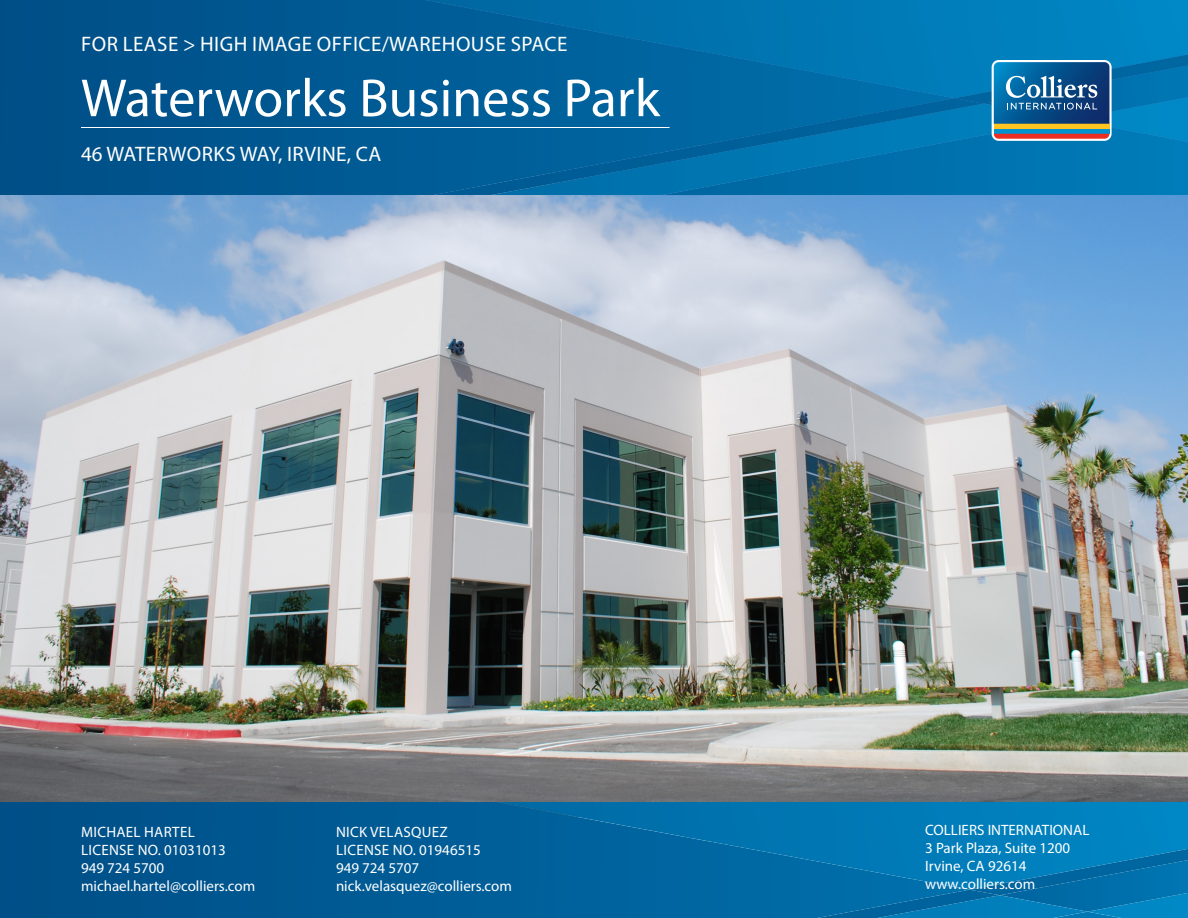
<style>
.page{position:relative;width:1188px;height:918px;background:#fff}
.page>*{position:absolute;margin:0;border:0;box-sizing:border-box;transform-origin:0 0}
.t1{font:54px "Myriad Pro";color:#fff}
.t2{font:21px "Myriad Pro";letter-spacing:.02em;color:#fff}
.t3{font:15px/18px "Myriad Pro";color:#fff}
</style>
<div class="page">
<img style="left:0;top:195px;width:1188px;height:607px">
<div style="left:0;top:0;width:433px;height:195px;background:#00558e"></div>
<div style="left:433px;top:48px;width:271px;height:147px;background:#00619b"></div>
<img style="left:704px;top:98px;width:484px;height:97px">
<img style="left:1069px;top:141px;width:119px;height:1px">
<img style="left:404px;top:0;width:784px;height:48px">
<img style="left:676px;top:47px;width:512px;height:51px">
<img style="left:690px;top:118px;width:217px;height:72px">
<img style="left:906px;top:141px;width:163px;height:9px">
<img style="left:491px;top:168px;width:145px;height:27px">
<img style="left:636px;top:162px;width:56px;height:33px">
<img style="left:669px;top:131px;width:106px;height:31px">
<img style="left:774px;top:98px;width:210px;height:45px">
<img style="left:433px;top:180px;width:81px;height:15px">
<img style="left:512px;top:151px;width:158px;height:40px">
<svg style="left:955px;top:54px;width:233px;height:87px;background:#2379a8"></svg>
<hr style="left:81px;top:127px;width:589px;height:1px;background:#fff">
<img style="left:0;top:802px;width:711px;height:116px">
<div style="left:711px;top:890px;width:72px;height:28px;background:#0069a4"></div>
<img style="left:1088px;top:912px;width:100px;height:6px">
<img style="left:497px;top:802px;width:691px;height:36px">
<img style="left:682px;top:836px;width:506px;height:54px">
<img style="left:1088px;top:895px;width:100px;height:17px">
<img style="left:970px;top:849px;width:218px;height:46px">
<img style="left:720px;top:910px;width:63px;height:8px">
<img style="left:1000px;top:895px;width:88px;height:23px">
<img style="left:783px;top:890px;width:217px;height:28px">
<h2 class="t2" style="left:81px;top:31px;width:488px">FOR LEASE &gt; HIGH IMAGE OFFICE/WAREHOUSE SPACE</h2>
<h1 class="t1" style="left:81px;top:65px;width:581px">Waterworks Business Park</h1>
<h2 class="t2" style="left:81px;top:141px;width:302px">46 WATERWORKS WAY, IRVINE, CA</h2>
<p class="t3" style="left:81px;top:823px;width:176px">MICHAEL HARTEL<br>LICENSE NO. 01031013<br>949 724 5700 michael.hartel@colliers.com</p>
<p class="t3" style="left:925px;top:820px;width:166px">COLLIERS INTERNATIONAL<br>3 Park Plaza, Suite 1200<br>Irvine, CA 92614 www.colliers.com</p>
<p class="t3" style="left:336px;top:823px;width:178px">NICK VELASQUEZ<br>LICENSE NO. 01946515<br>949 724 5707 nick.velasquez@colliers.com</p>
</div>
